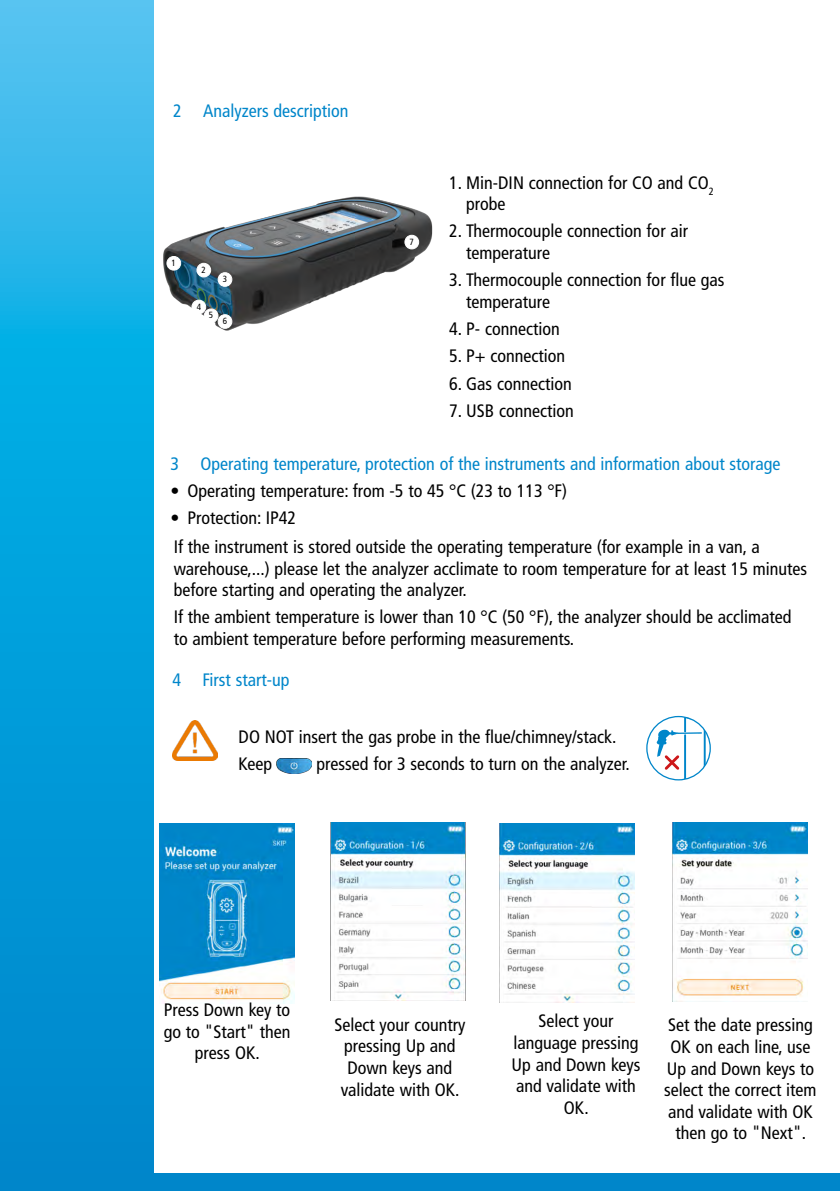
<style>
.page{position:relative;width:840px;height:1191px;background:#fff}
.page>*{position:absolute;margin:0;border:0;box-sizing:border-box;transform-origin:0 0}
.t1{font:condensed 18px/21.6px "Frutiger LT Std";color:#000}
.t2{font:condensed 18px "Frutiger LT Std";color:#0086ca}
.t3{font:condensed 9px "Frutiger LT Std";color:#000}
</style>
<div class="page">
<svg style="left:0;top:0;width:153px;height:1173px;background:#0fa3dd"></svg>
<img style="left:148px;top:178px;width:285px;height:150px">
<div style="left:167px;top:256px;width:13px;height:14px;background:#fff;border-radius:50%"></div>
<div style="left:167px;top:256px;width:14px;height:14px;border:1px solid #fff;border-radius:50%"></div>
<div style="left:197px;top:263px;width:13px;height:14px;background:#fff;border-radius:50%"></div>
<div style="left:196px;top:263px;width:15px;height:14px;border:1px solid #fff;border-radius:50%"></div>
<div style="left:218px;top:273px;width:14px;height:13px;background:#fff;border-radius:50%"></div>
<div style="left:218px;top:272px;width:14px;height:14px;border:1px solid #fff;border-radius:50%"></div>
<div style="left:192px;top:300px;width:13px;height:14px;background:#fff;border-radius:50%"></div>
<div style="left:192px;top:300px;width:14px;height:14px;border:1px solid #fff;border-radius:50%"></div>
<div style="left:204px;top:309px;width:14px;height:13px;background:#fff;border-radius:50%"></div>
<div style="left:204px;top:309px;width:14px;height:14px;border:1px solid #fff;border-radius:50%"></div>
<div style="left:218px;top:315px;width:14px;height:13px;background:#fff;border-radius:50%"></div>
<div style="left:218px;top:314px;width:14px;height:14px;border:1px solid #fff;border-radius:50%"></div>
<div style="left:404px;top:235px;width:14px;height:14px;background:#fff;border-radius:50%"></div>
<div style="left:404px;top:235px;width:14px;height:14px;border:1px solid #fff;border-radius:50%"></div>
<img style="left:148px;top:328px;width:87px;height:22px">
<div style="left:0;top:1173px;width:839px;height:18px;background:#0086ca"></div>
<img style="left:172px;top:720px;width:46px;height:40px">
<img style="left:276px;top:758px;width:36px;height:15px">
<img style="left:159px;top:823px;width:135px;height:180px">
<img style="left:330px;top:822px;width:135px;height:178px">
<img style="left:499px;top:823px;width:135px;height:179px">
<img style="left:672px;top:822px;width:135px;height:179px">
<svg style="left:646px;top:716px;width:63px;height:64px"></svg>
<svg style="left:656px;top:716px;width:49px;height:64px"></svg>
<p class="t2" style="left:173px;top:100px;width:177px">2 Analyzers description</p>
<p class="t3" style="left:171px;top:257px;width:6px">1</p>
<p class="t3" style="left:201px;top:264px;width:6px">2</p>
<p class="t3" style="left:196px;top:301px;width:6px">4</p>
<p class="t3" style="left:209px;top:310px;width:6px">5</p>
<p class="t3" style="left:223px;top:274px;width:6px">3</p>
<p class="t3" style="left:223px;top:316px;width:6px">6</p>
<p class="t3" style="left:409px;top:236px;width:6px">7</p>
<p class="t1" style="left:466px;top:172px;width:249px;text-indent:-17px">1. Min-DIN connection for CO and CO<sub>2 </sub>probe</p>
<p class="t1" style="left:466px;top:220px;width:223px;text-indent:-17px">2. Thermocouple connection for air temperature</p>
<p class="t1" style="left:466px;top:269px;width:260px;text-indent:-17px">3. Thermocouple connection for flue gas temperature</p>
<p class="t1" style="left:449px;top:318px;width:112px">4. P- connection</p>
<p class="t1" style="left:449px;top:345px;width:117px">5. P+ connection</p>
<p class="t1" style="left:449px;top:373px;width:124px">6. Gas connection</p>
<p class="t1" style="left:449px;top:400px;width:126px">7. USB connection</p>
<p class="t2" style="left:170px;top:453px;width:611px">3 Operating temperature, protection of the instruments and information about storage</p>
<p class="t1" style="left:170px;top:480px;width:398px">• Operating temperature: from -5 to 45 °C (23 to 113 °F)</p>
<p class="t1" style="left:170px;top:504px;width:590px;line-height:28.6px">• Protection: IP42<br>If the instrument is stored outside the operating temperature (for example in a van, a</p>
<p class="t1" style="left:173px;top:557px;width:634px">warehouse,...) please let the analyzer acclimate to room temperature for at least 15 minutes before starting and operating the analyzer.</p>
<p class="t1" style="left:173px;top:606px;width:619px">If the ambient temperature is lower than 10 °C (50 °F), the analyzer should be acclimated to ambient temperature before performing measurements.</p>
<p class="t3" style="left:211px;top:482px;width:6px">5</p>
<p class="t3" style="left:225px;top:490px;width:6px">6</p>
<p class="t2" style="left:172px;top:669px;width:118px">4 First start-up</p>
<p class="t1" style="left:238px;top:723px;width:379px;line-height:27px">DO NOT insert the gas probe in the flue/chimney/stack.<br>Keep</p>
<p class="t1" style="left:316px;top:753px;width:314px">pressed for 3 seconds to turn on the analyzer.</p>
<p class="t1" style="left:163px;top:999px;width:128px;text-align:center">Press Down key to go to "Start" then press OK.</p>
<p class="t1" style="left:334px;top:1014px;width:132px;text-align:center">Select your country pressing Up and<br>Down keys and validate with OK.</p>
<p class="t1" style="left:511px;top:1010px;width:130px;text-align:center">Select your language pressing<br>Up and Down keys and validate with<br>OK.</p>
<p class="t1" style="left:664px;top:1014px;width:154px;text-align:center">Set the date pressing<br>OK on each line, use<br>Up and Down keys to select the correct item and validate with OK then go to "Next".</p>
</div>
